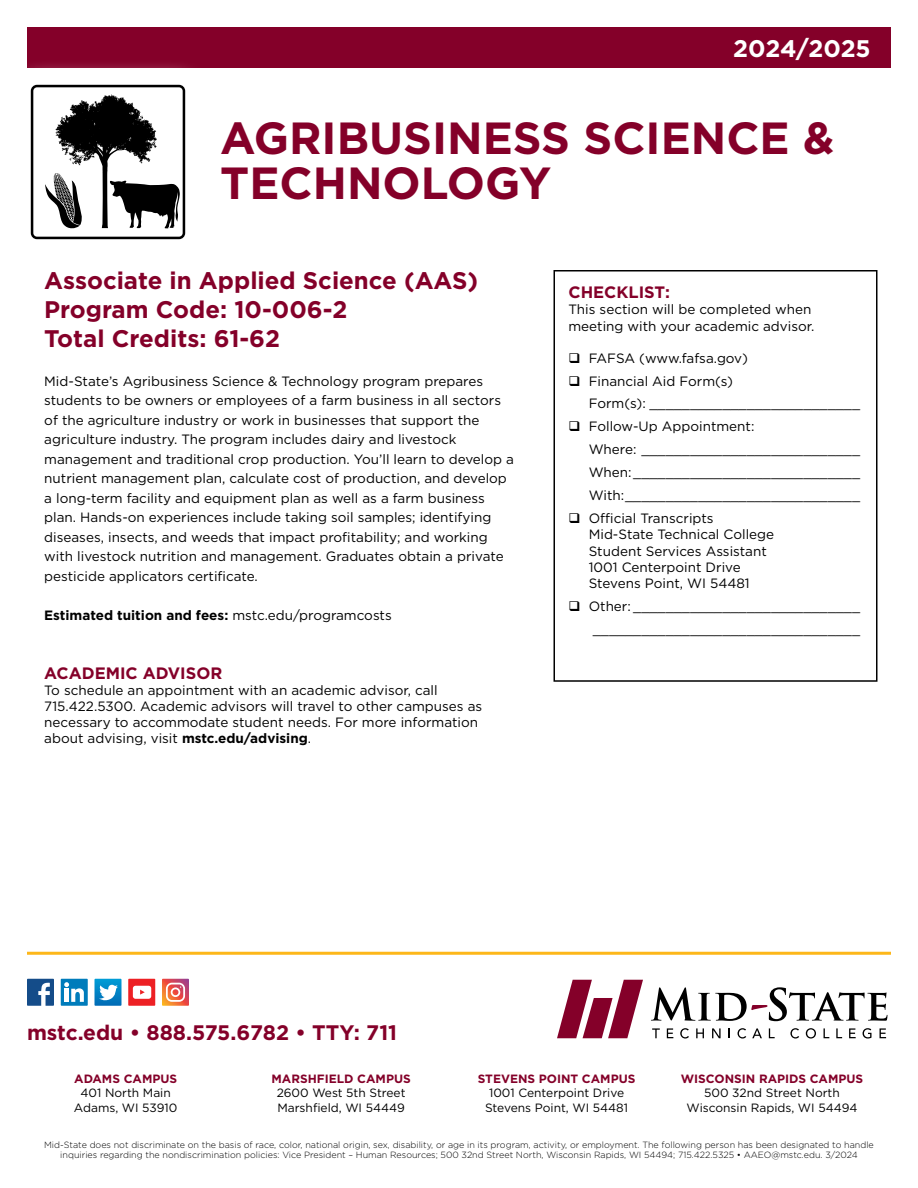
<style>
.page{position:relative;width:918px;height:1188px;background:#fff}
.page>*{position:absolute;margin:0;border:0;box-sizing:border-box;transform-origin:0 0}
.t1{font:700 45px/45px "Gotham";color:#840029}
.t2{font:700 24px/28.8px "Gotham";color:#840029}
.t3{font:700 24px "Gotham";letter-spacing:-.005em;color:#fff}
.t4{font:700 21px "Gotham";color:#840029}
.t5{font:700 16.5px "Gotham";color:#840029}
.t6{font:13.5px/19.5px "Gotham";color:#000}
.t7{font:700 13.5px "Gotham";color:#000}
.t8{font:12px/14.4px "Gotham";color:#000;text-align:center}
.t9{font:700 12px "Gotham";color:#840029}
.t10{font:300 9px/10.5px "Gotham";color:#000;text-align:center}
.s1{font-weight:400}
.s2{font-weight:700}
</style>
<div class="page">
<div style="left:27px;top:27px;width:864px;height:41px;background:#840029"></div>
<div style="left:5px;top:59px;width:206px;height:206px;background:#fff"></div>
<div style="left:31px;top:85px;width:154px;height:154px;border:3px solid #000;border-radius:5px"></div>
<svg style="left:45px;top:94px;width:135px;height:135px"></svg>
<div style="left:554px;top:270px;width:324px;height:412px;border:2px solid #000"></div>
<hr style="left:27px;top:952px;width:864px;height:3px;background:#fdb71a">
<svg style="left:557px;top:980px;width:86px;height:58px"></svg>
<svg style="left:651px;top:987px;width:236px;height:34px"></svg>
<svg style="left:652px;top:1028px;width:8px;height:10px"></svg>
<svg style="left:667px;top:1028px;width:6px;height:10px"></svg>
<svg style="left:680px;top:1028px;width:9px;height:11px"></svg>
<svg style="left:696px;top:1028px;width:8px;height:10px"></svg>
<svg style="left:712px;top:1028px;width:9px;height:10px"></svg>
<svg style="left:738px;top:1028px;width:8px;height:11px"></svg>
<svg style="left:752px;top:1028px;width:10px;height:10px"></svg>
<svg style="left:769px;top:1028px;width:6px;height:10px"></svg>
<svg style="left:790px;top:1028px;width:9px;height:11px"></svg>
<svg style="left:806px;top:1028px;width:10px;height:11px"></svg>
<svg style="left:824px;top:1028px;width:5px;height:10px"></svg>
<svg style="left:836px;top:1028px;width:6px;height:10px"></svg>
<svg style="left:849px;top:1028px;width:7px;height:10px"></svg>
<svg style="left:863px;top:1028px;width:9px;height:11px"></svg>
<svg style="left:880px;top:1028px;width:6px;height:10px"></svg>
<svg style="left:27px;top:979px;width:27px;height:27px"></svg>
<div style="left:61px;top:979px;width:27px;height:27px;background:#007cbb"></div>
<svg style="left:64px;top:982px;width:20px;height:20px"></svg>
<svg style="left:94px;top:979px;width:28px;height:27px"></svg>
<div style="left:128px;top:979px;width:27px;height:27px;background:#ed2024"></div>
<div style="left:133px;top:986px;width:18px;height:13px;background:#fff;border-radius:3px"></div>
<svg style="left:140px;top:990px;width:5px;height:5px"></svg>
<svg style="left:162px;top:979px;width:27px;height:27px"></svg>
<h2 class="t3" style="left:733px;top:32px;width:139px">2024/2025</h2>
<h1 class="t1" style="left:220px;top:116px;width:616px">AGRIBUSINESS SCIENCE &amp;<br>TECHNOLOGY</h1>
<h2 class="t2" style="left:44px;top:266px;width:435px">Associate in Applied Science (AAS)<br>Program Code: 10-006-2<br>Total Credits: 61-62</h2>
<p class="t6" style="left:44px;top:371px;width:471px">Mid-State’s Agribusiness Science &amp; Technology program prepares students to be owners or employees of a farm business in all sectors of the agriculture industry or work in businesses that support the agriculture industry. The program includes dairy and livestock management and traditional crop production. You’ll learn to develop a nutrient management plan, calculate cost of production, and develop a long-term facility and equipment plan as well as a farm business plan. Hands-on experiences include taking soil samples; identifying diseases, insects, and weeds that impact profitability; and working with livestock nutrition and management. Graduates obtain a private pesticide applicators certificate.</p>
<p class="t7" style="left:44px;top:606px;width:349px">Estimated tuition and fees: <span class="s1">mstc.edu/programcosts</span></p>
<p class="t5" style="left:44px;top:662px;width:180px">ACADEMIC ADVISOR</p>
<p class="t6" style="left:44px;top:682px;width:440px;line-height:16.2px">To schedule an appointment with an academic advisor, call 715.422.5300. Academic advisors will travel to other campuses as necessary to accommodate student needs. For more information about advising, visit <span class="s2">mstc.edu/advising</span>.</p>
<p class="t5" style="left:568px;top:281px;width:103px">CHECKLIST:</p>
<p class="t6" style="left:568px;top:301px;width:247px;line-height:16.2px">This section will be completed when meeting with your academic advisor.</p>
<p class="t6" style="left:568px;top:348px;width:181px">❑ FAFSA (www.fafsa.gov)</p>
<p class="t6" style="left:589px;top:369px;width:273px;line-height:23px;text-indent:-20px">❑ Financial Aid Form(s)<br>Form(s): __________________________</p>
<p class="t6" style="left:589px;top:415px;width:273px;line-height:23px;text-indent:-20px">❑ Follow-Up Appointment:<br>Where: ___________________________ When:____________________________ With:_____________________________</p>
<p class="t6" style="left:589px;top:510px;width:187px;line-height:16.2px;text-indent:-20px">❑ Official Transcripts<br>Mid-State Technical College<br>Student Services Assistant<br>1001 Centerpoint Drive<br>Stevens Point, WI 54481</p>
<p class="t6" style="left:568px;top:594px;width:293px;line-height:23px;text-align:right">❑ Other: ____________________________ _________________________________</p>
<h3 class="t4" style="left:27px;top:1018px;width:372px">mstc.edu • 888.575.6782 • TTY: 711</h3>
<p class="t9" style="left:74px;top:1071px;width:104px">ADAMS CAMPUS</p>
<p class="t8" style="left:74px;top:1086px;width:105px">401 North Main<br>Adams, WI 53910</p>
<p class="t9" style="left:272px;top:1071px;width:141px">MARSHFIELD CAMPUS</p>
<p class="t8" style="left:277px;top:1086px;width:130px;text-align:left">2600 West 5th Street<br>Marshfield, WI 54449</p>
<p class="t9" style="left:478px;top:1071px;width:159px">STEVENS POINT CAMPUS</p>
<p class="t8" style="left:485px;top:1086px;width:145px">1001 Centerpoint Drive<br>Stevens Point, WI 54481</p>
<p class="t9" style="left:681px;top:1071px;width:184px">WISCONSIN RAPIDS CAMPUS</p>
<p class="t8" style="left:687px;top:1086px;width:172px">500 32nd Street North<br>Wisconsin Rapids, WI 54494</p>
<p class="t10" style="left:44px;top:1139px;width:831px">Mid-State does not discriminate on the basis of race, color, national origin, sex, disability, or age in its program, activity, or employment. The following person has been designated to handle inquiries regarding the nondiscrimination policies: Vice President – Human Resources; 500 32nd Street North, Wisconsin Rapids, WI 54494; 715.422.5325 • AAEO@mstc.edu. 3/2024</p>
</div>
